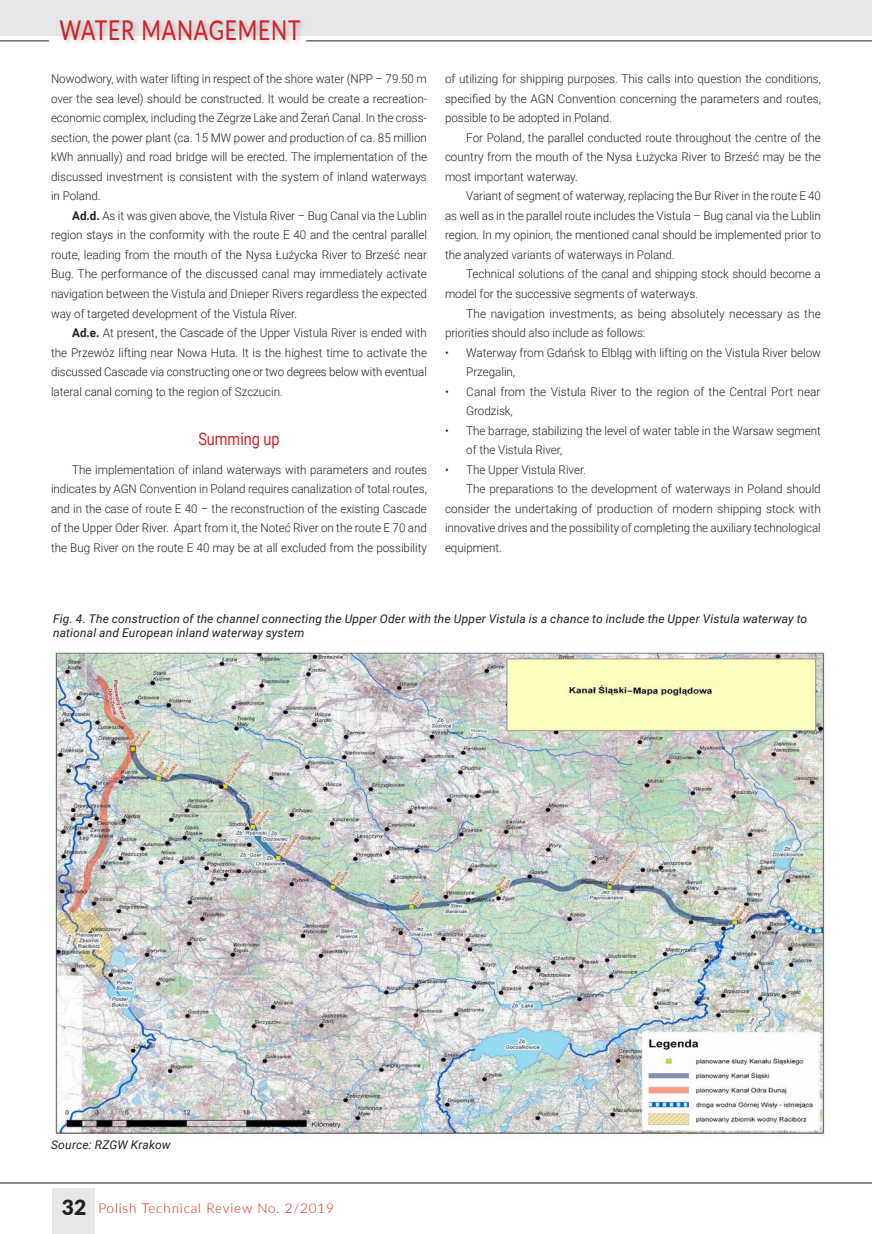
<style>
.page{position:relative;width:872px;height:1234px;background:#fff}
.page>*{position:absolute;margin:0;border:0;box-sizing:border-box;transform-origin:0 0}
.t1{font:500 27.3px "Lato";letter-spacing:.04em;color:#d1232a;scale:.77 1}
.t2{font:900 21px "Lato";color:#231f20}
.SRODTYTOL{font:17.25px "Roboto";letter-spacing:-.005em;color:#d1232a;scale:.84 1}
.t3{font:300 13.5px "Lato";letter-spacing:.06em;color:#d1232a}
.Normalny{font:300 12px/19.5px "Roboto";letter-spacing:-.005em;color:#231f20;text-align:justify}
.Normalny-2{font:300 12px/19.5px "Roboto";letter-spacing:-.005em;color:#231f20;text-align:justify;scale:.96 1}
.PODPIS_rysunku{font:italic 12px "Roboto";letter-spacing:.015em;color:#231f20}
.s1{font-weight:700}
</style>
<div class="page">
<div style="left:52px;top:1187px;width:42px;height:46px;background:#e6e7e9"></div>
<div style="left:0;top:0;width:871px;height:36px;background:#e6e7e9"></div>
<hr style="left:0;top:1182px;width:872px;height:1px;background:#231f20">
<div style="left:59px;top:19px;width:249px;height:28px;background:#231f20;opacity:.22"></div>
<hr style="left:0;top:40px;width:49px;height:1px;background:#231f20">
<hr style="left:306px;top:40px;width:566px;height:1px;background:#231f20">
<hr style="left:871px;top:0;width:1px;height:36px;background:#e6e7e9">
<img style="left:52px;top:651px;width:777px;height:486px">
<h1 class="t1" style="left:60px;top:10px;width:314px">WATER MANAGEMENT</h1>
<p class="Normalny" style="left:51px;top:69px;width:377px">Nowodwory, with water lifting in respect of the shore water (NPP – 79.50 m over the sea level) should be constructed. It would be create a recreation&shy;economic complex, including the Zegrze Lake and Żerań Canal. In the cross&shy;section, the power plant (ca. 15 MW power and production of ca. 85 million kWh annually) and road bridge will be erected. The implementation of the discussed investment is consistent with the system of inland waterways in Poland.</p>
<p class="Normalny" style="left:51px;top:205px;width:377px;text-indent:21px"><span class="s1">Ad.d.</span> As it was given above, the Vistula River – Bug Canal via the Lublin region stays in the conformity with the route E 40 and the central parallel route, leading from the mouth of the Nysa Łuźycka River to Brześć near Bug. The performance of the discussed canal may immediately activate navigation between the Vistula and Dnieper Rivers regardless the expected way of targeted development of the Vistula River.</p>
<p class="Normalny" style="left:51px;top:322px;width:377px;text-indent:21px"><span class="s1">Ad.e.</span> At present, the Cascade of the Upper Vistula River is ended with the Przewóz lifting near Nowa Huta. It is the highest time to activate the discussed Cascade via constructing one or two degrees below with eventual lateral canal coming to the region of Szczucin.</p>
<p class="SRODTYTOL" style="left:198px;top:427px;width:98px">Summing up</p>
<p class="Normalny" style="left:51px;top:459px;width:377px;text-indent:21px">The implementation of inland waterways with parameters and routes indicates by AGN Convention in Poland requires canalization of total routes, and in the case of route E 40 – the reconstruction of the existing Cascade of the Upper Oder River. Apart from it, the Noteć River on the route E 70 and the Bug River on the route E 40 may be at all excluded from the possibility</p>
<p class="Normalny" style="left:445px;top:69px;width:377px">of utilizing for shipping purposes. This calls into question the conditions, specified by the AGN Convention concerning the parameters and routes, possible to be adopted in Poland.</p>
<p class="Normalny" style="left:445px;top:127px;width:377px;text-indent:21px">For Poland, the parallel conducted route throughout the centre of the country from the mouth of the Nysa Łużycka River to Brześć may be the most important waterway.</p>
<p class="Normalny-2" style="left:445px;top:186px;width:393px;text-indent:21px">Variant of segment of waterway, replacing the Bur River in the route E 40 as well as in the parallel route includes the Vistula – Bug canal via the Lublin region. In my opinion, the mentioned canal should be implemented prior to the analyzed variants of waterways in Poland.</p>
<p class="Normalny" style="left:445px;top:264px;width:377px;text-indent:21px">Technical solutions of the canal and shipping stock should become a model for the successive segments of waterways.</p>
<p class="Normalny" style="left:445px;top:303px;width:377px;text-indent:21px">The navigation investments, as being absolutely necessary as the priorities should also include as follows:</p>
<p class="Normalny" style="left:466px;top:342px;width:356px;text-indent:-21px">• Waterway from Gdańsk to Elbląg with lifting on the Vistula River below<br>Przegalin,</p>
<p class="Normalny" style="left:466px;top:381px;width:356px;text-indent:-21px">• Canal from the Vistula River to the region of the Central Port near<br>Grodzisk,</p>
<p class="Normalny" style="left:466px;top:420px;width:356px;text-indent:-21px">• The barrage, stabilizing the level of water table in the Warsaw segment of the Vistula River,</p>
<p class="Normalny" style="left:445px;top:459px;width:142px">• The Upper Vistula River.</p>
<p class="Normalny" style="left:445px;top:478px;width:377px;text-indent:21px">The preparations to the development of waterways in Poland should consider the undertaking of production of modern shipping stock with innovative drives and the possibility of completing the auxiliary technological equipment.</p>
<p class="PODPIS_rysunku" style="left:53px;top:610px;width:755px">Fig. 4. The construction of the channel connecting the Upper Oder with the Upper Vistula is a chance to include the Upper Vistula waterway to</p>
<p class="PODPIS_rysunku" style="left:53px;top:624px;width:253px">national and European inland waterway system</p>
<p class="PODPIS_rysunku" style="left:51px;top:1136px;width:121px">Source: RZGW Krakow</p>
<h2 class="t2" style="left:62px;top:1191px;width:26px">32</h2>
<p class="t3" style="left:98px;top:1197px;width:237px">Polish Technical Review No. 2/2019</p>
</div>
